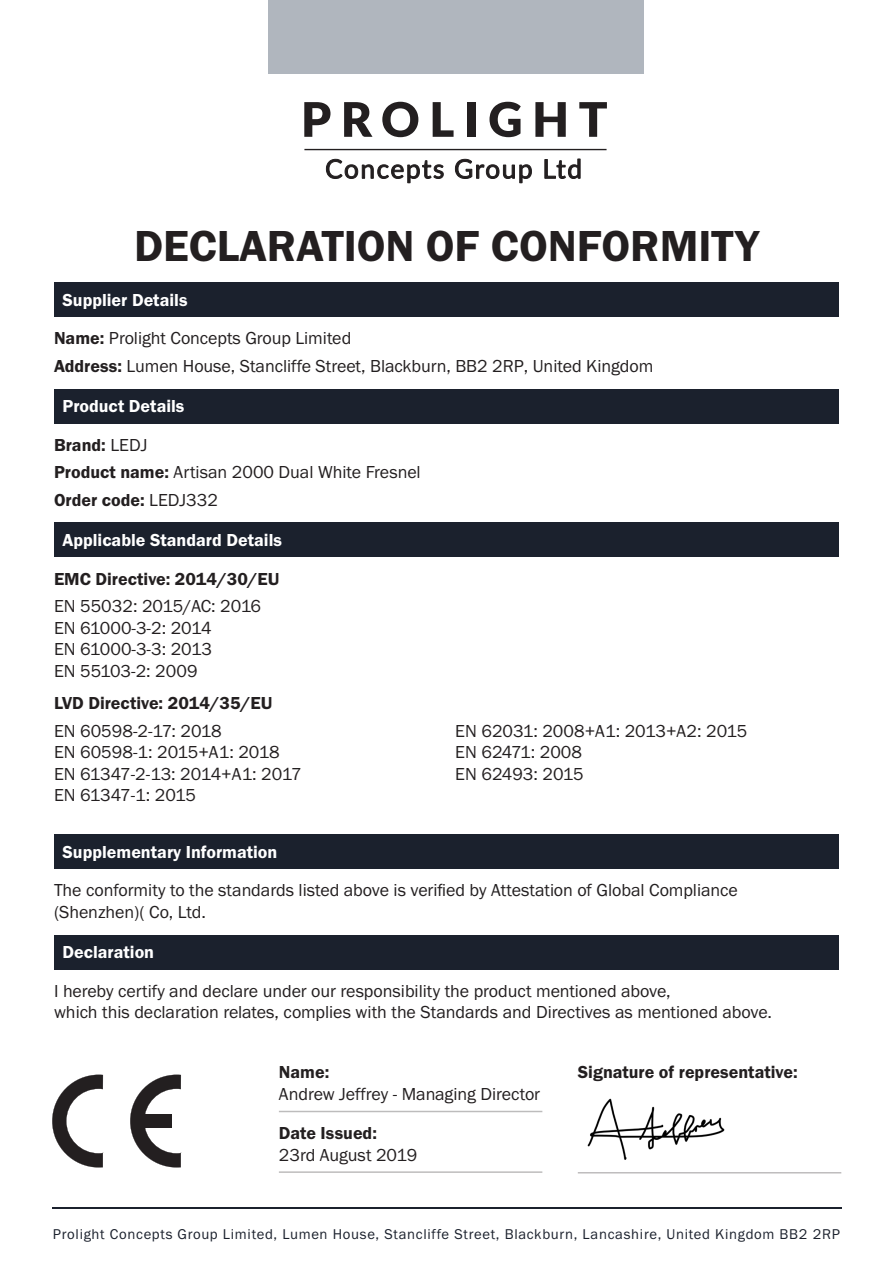
<style>
.page{position:relative;width:893px;height:1263px;background:#fff}
.page>*{position:absolute;margin:0;border:0;box-sizing:border-box;transform-origin:0 0}
.t1{font:600 45px "Franklin Gothic FS";color:#231f20}
.t2{font:18px/21.6px "Franklin Gothic FS";color:#231f20}
.t3{font:600 18px "Franklin Gothic FS";color:#231f20}
.t4{font:600 18px "Franklin Gothic FS";color:#fff}
.t5{font:14.7px "Franklin Gothic FS";letter-spacing:.05em;color:#1b212d}
.s1{font-weight:600}
.s2{font-weight:400}
</style>
<div class="page">
<div style="left:54px;top:283px;width:785px;height:34px;background:#1b212d"></div>
<div style="left:54px;top:389px;width:785px;height:34px;background:#1b212d"></div>
<div style="left:54px;top:523px;width:785px;height:34px;background:#1b212d"></div>
<div style="left:54px;top:935px;width:785px;height:34px;background:#1b212d"></div>
<svg style="left:52px;top:1075px;width:51px;height:92px"></svg>
<svg style="left:130px;top:1075px;width:51px;height:92px"></svg>
<hr style="left:279px;top:1111px;width:263px;height:1px;background:#231f20">
<hr style="left:279px;top:1171px;width:263px;height:2px;background:#231f20">
<img style="left:587px;top:1098px;width:138px;height:62px">
<hr style="left:578px;top:1172px;width:263px;height:1px;background:#231f20">
<div style="left:54px;top:835px;width:785px;height:34px;background:#1b212d"></div>
<svg style="left:304px;top:102px;width:26px;height:35px"></svg>
<svg style="left:344px;top:102px;width:28px;height:35px"></svg>
<svg style="left:382px;top:102px;width:36px;height:35px"></svg>
<svg style="left:433px;top:102px;width:21px;height:35px"></svg>
<div style="left:467px;top:102px;width:8px;height:35px;background:#231f20"></div>
<svg style="left:489px;top:102px;width:32px;height:35px"></svg>
<svg style="left:535px;top:102px;width:31px;height:35px"></svg>
<svg style="left:579px;top:102px;width:28px;height:35px"></svg>
<svg style="left:326px;top:158px;width:118px;height:25px"></svg>
<svg style="left:455px;top:158px;width:77px;height:25px"></svg>
<svg style="left:544px;top:158px;width:37px;height:21px"></svg>
<hr style="left:304px;top:149px;width:303px;height:1px;background:#231f20">
<div style="left:268px;top:0;width:375px;height:74px;background:#b0b6be"></div>
<hr style="left:52px;top:1207px;width:789px;height:1px;background:#1b212d">
<p class="t1" style="left:134px;top:221px;width:626px">DECLARATION OF CONFORMITY</p>
<p class="t4" style="left:63px;top:290px;width:127px">Supplier Details</p>
<p class="t2" style="left:54px;top:328px;width:299px"><span class="s1">Name:</span> Prolight Concepts Group Limited</p>
<p class="t2" style="left:54px;top:355px;width:601px"><span class="s1">Address:</span> Lumen House, Stancliffe Street, Blackburn, BB2 2RP, United Kingdom</p>
<p class="t4" style="left:63px;top:396px;width:123px">Product Details</p>
<p class="t3" style="left:54px;top:435px;width:95px">Brand: <span class="s2">LEDJ</span></p>
<p class="t2" style="left:54px;top:462px;width:368px"><span class="s1">Product name:</span> Artisan 2000 Dual White Fresnel</p>
<p class="t3" style="left:54px;top:490px;width:165px">Order code: <span class="s2">LEDJ332</span></p>
<p class="t4" style="left:63px;top:530px;width:221px">Applicable Standard Details</p>
<p class="t3" style="left:54px;top:568px;width:227px">EMC Directive: 2014/30/EU</p>
<p class="t2" style="left:54px;top:596px;width:209px">EN 55032: 2015/AC: 2016</p>
<p class="t2" style="left:54px;top:617px;width:159px">EN 61000-3-2: 2014</p>
<p class="t2" style="left:54px;top:639px;width:160px">EN 61000-3-3: 2013</p>
<p class="t2" style="left:54px;top:660px;width:145px">EN 55103-2: 2009</p>
<p class="t3" style="left:54px;top:693px;width:220px">LVD Directive: 2014/35/EU</p>
<p class="t2" style="left:54px;top:720px;width:169px">EN 60598-2-17: 2018</p>
<p class="t2" style="left:54px;top:742px;width:227px">EN 60598-1: 2015+A1: 2018</p>
<p class="t2" style="left:54px;top:763px;width:249px">EN 61347-2-13: 2014+A1: 2017</p>
<p class="t2" style="left:54px;top:785px;width:144px">EN 61347-1: 2015</p>
<p class="t4" style="left:63px;top:842px;width:216px">Supplementary Information</p>
<p class="t2" style="left:455px;top:720px;width:294px">EN 62031: 2008+A1: 2013+A2: 2015</p>
<p class="t2" style="left:455px;top:742px;width:128px">EN 62471: 2008</p>
<p class="t2" style="left:455px;top:763px;width:130px">EN 62493: 2015</p>
<p class="t2" style="left:54px;top:880px;width:685px">The conformity to the standards listed above is verified by Attestation of Global Compliance (Shenzhen)( Co, Ltd.</p>
<p class="t4" style="left:63px;top:942px;width:93px">Declaration</p>
<p class="t2" style="left:54px;top:980px;width:719px">I hereby certify and declare under our responsibility the product mentioned above,<br>which this declaration relates, complies with the Standards and Directives as mentioned above.</p>
<p class="t2" style="left:279px;top:1062px;width:263px"><span class="s1">Name:<br></span>Andrew Jeffrey - Managing Director</p>
<p class="t3" style="left:578px;top:1062px;width:221px">Signature of representative:</p>
<p class="t3" style="left:279px;top:1123px;width:100px">Date Issued:</p>
<p class="t2" style="left:279px;top:1144px;width:140px">23rd August 2019</p>
<p class="t5" style="left:53px;top:1226px;width:788px">Prolight Concepts Group Limited, Lumen House, Stancliffe Street, Blackburn, Lancashire, United Kingdom BB2 2RP</p>
</div>
